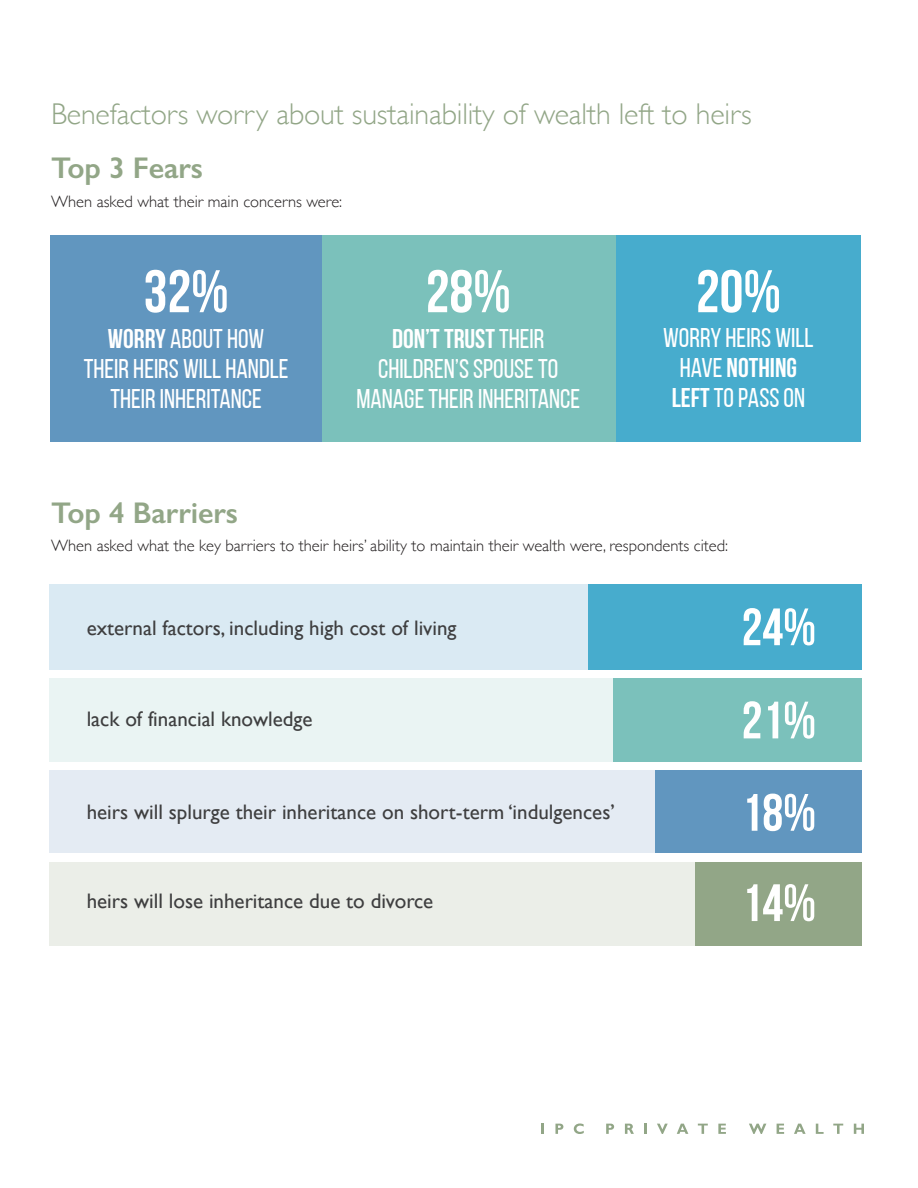
<style>
.page{position:relative;width:918px;height:1188px;background:#fff}
.page>*{position:absolute;margin:0;border:0;box-sizing:border-box;transform-origin:0 0}
.t1{font:700 60px "Bebas Neue";color:#fff}
.t2{font:700 52.5px/91.9px "Bebas Neue";color:#fff;text-align:justify}
.t3{font:300 30px "Gill Sans";letter-spacing:-.005em;color:#92a687}
.t4{font:600 30px "Gill Sans";letter-spacing:-.005em;color:#92a687}
.t5{font:27px/30px "Bebas Neue";color:#fff;text-align:center}
.t6{font:21px "Gill Sans";color:#3e3e3f}
.t7{font:300 16.5px "Gill Sans";color:#231f20}
.s1{font-weight:700}
</style>
<div class="page">
<svg style="left:541px;top:1124px;width:3px;height:10px"></svg>
<svg style="left:555px;top:1124px;width:8px;height:10px"></svg>
<svg style="left:574px;top:1124px;width:10px;height:10px"></svg>
<svg style="left:606px;top:1124px;width:8px;height:10px"></svg>
<svg style="left:625px;top:1124px;width:9px;height:10px"></svg>
<svg style="left:644px;top:1124px;width:3px;height:10px"></svg>
<svg style="left:657px;top:1124px;width:11px;height:10px"></svg>
<svg style="left:677px;top:1124px;width:11px;height:10px"></svg>
<svg style="left:698px;top:1124px;width:10px;height:10px"></svg>
<svg style="left:718px;top:1124px;width:8px;height:10px"></svg>
<svg style="left:749px;top:1124px;width:17px;height:10px"></svg>
<svg style="left:777px;top:1124px;width:7px;height:10px"></svg>
<svg style="left:794px;top:1124px;width:12px;height:10px"></svg>
<svg style="left:816px;top:1124px;width:8px;height:10px"></svg>
<svg style="left:833px;top:1124px;width:10px;height:10px"></svg>
<svg style="left:854px;top:1124px;width:10px;height:10px"></svg>
<div style="left:50px;top:235px;width:288px;height:207px;background:#6196bf"></div>
<div style="left:322px;top:235px;width:294px;height:207px;background:#7bc1bb"></div>
<div style="left:616px;top:235px;width:244px;height:207px;background:#47accd"></div>
<div style="left:50px;top:584px;width:812px;height:85px;background:#daeaf3"></div>
<div style="left:50px;top:678px;width:812px;height:84px;background:#eaf4f3"></div>
<div style="left:50px;top:771px;width:812px;height:82px;background:#e4ebf3"></div>
<div style="left:50px;top:862px;width:812px;height:84px;background:#ebeee8"></div>
<div style="left:696px;top:862px;width:166px;height:84px;background:#92a687"></div>
<div style="left:655px;top:771px;width:207px;height:82px;background:#6196bf"></div>
<div style="left:614px;top:678px;width:248px;height:84px;background:#7bc1bb"></div>
<div style="left:588px;top:584px;width:274px;height:85px;background:#47accd"></div>
<h3 class="t3" style="left:51px;top:91px;width:702px">Benefactors worry about sustainability of wealth left to heirs</h3>
<h3 class="t4" style="left:51px;top:150px;width:154px">Top 3 Fears</h3>
<p class="t7" style="left:51px;top:188px;width:293px">When asked what their main concerns were:</p>
<h1 class="t1" style="left:144px;top:259px;width:87px">32%</h1>
<p class="t5" style="left:84px;top:324px;width:206px"><span class="s1">WORRY</span> ABOUT HOW<br>THEIR HEIRS WILL HANDLE<br>THEIR INHERITANCE</p>
<h1 class="t1" style="left:426px;top:259px;width:87px">28%</h1>
<p class="t5" style="left:356px;top:324px;width:225px"><span class="s1">DON’T TRUST</span> THEIR<br>CHILDREN’S SPOUSE TO<br>MANAGE THEIR INHERITANCE</p>
<h1 class="t1" style="left:696px;top:259px;width:87px">20%</h1>
<p class="t5" style="left:663px;top:322px;width:152px">WORRY HEIRS WILL<br>HAVE <span class="s1">NOTHING<br>LEFT</span> TO PASS ON</p>
<h3 class="t4" style="left:51px;top:494px;width:188px">Top 4 Barriers</h3>
<p class="t7" style="left:51px;top:533px;width:679px">When asked what the key barriers to their heirs’ ability to maintain their wealth were, respondents cited:</p>
<p class="t6" style="left:87px;top:616px;width:371px">external factors, including high cost of living</p>
<p class="t6" style="left:87px;top:706px;width:227px">lack of financial knowledge</p>
<p class="t6" style="left:87px;top:800px;width:530px">heirs will splurge their inheritance on short-term ‘indulgences’</p>
<p class="t6" style="left:87px;top:888px;width:348px">heirs will lose inheritance due to divorce</p>
<h2 class="t2" style="left:742px;top:580px;width:76px">24% 21% 18% 14%</h2>
</div>
